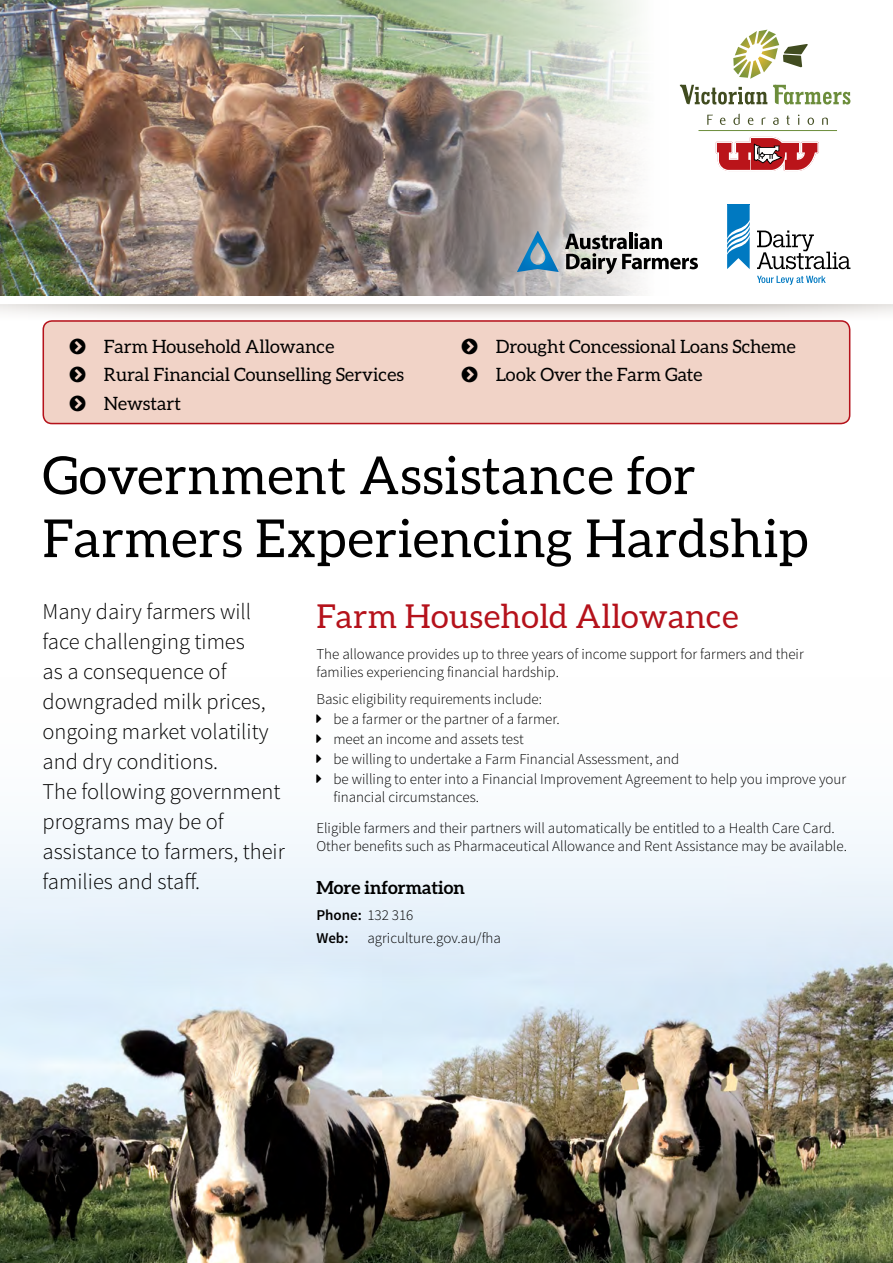
<style>
.page{position:relative;width:893px;height:1263px;background:#fff}
.page>*{position:absolute;margin:0;border:0;box-sizing:border-box;transform-origin:0 0}
.t1{font:52.5px/63px "Aleo";letter-spacing:.01em;color:#000}
.t2{font:33px "Aleo";letter-spacing:.01em;color:#b5121b}
.t3{font:300 22.5px/30px "Source Sans Pro";color:#000}
.t4{font:18.3px/28.5px "Aleo";color:#000}
.t5{font:700 18px "Aleo";color:#000}
.t6{font:300 15px/20.1px "Source Sans Pro";color:#000}
.t7{font:600 15px/22.2px "Source Sans Pro";color:#000}
.s1{font-weight:300}
</style>
<div class="page">
<img style="left:0;top:835px;width:893px;height:428px">
<img style="left:0;top:0;width:643px;height:296px">
<svg style="left:0;top:304px;width:893px;height:17px"></svg>
<svg style="left:716px;top:137px;width:103px;height:34px"></svg>
<svg style="left:707px;top:115px;width:6px;height:10px"></svg>
<svg style="left:720px;top:118px;width:5px;height:7px"></svg>
<svg style="left:733px;top:114px;width:7px;height:11px"></svg>
<svg style="left:748px;top:118px;width:5px;height:7px"></svg>
<svg style="left:762px;top:117px;width:4px;height:8px"></svg>
<svg style="left:773px;top:118px;width:5px;height:7px"></svg>
<svg style="left:786px;top:115px;width:4px;height:10px"></svg>
<svg style="left:807px;top:118px;width:7px;height:7px"></svg>
<svg style="left:822px;top:117px;width:6px;height:8px"></svg>
<svg style="left:680px;top:85px;width:87px;height:20px"></svg>
<svg style="left:773px;top:85px;width:77px;height:20px"></svg>
<hr style="left:698px;top:130px;width:139px;height:1px;background:#6c8d3b">
<svg style="left:733px;top:30px;width:75px;height:49px"></svg>
<div style="left:43px;top:321px;width:807px;height:102px;background:#f1d3c7;border-radius:9px"></div>
<div style="left:43px;top:320px;width:807px;height:104px;border:2px solid #b5121b;border-radius:9px"></div>
<svg style="left:517px;top:231px;width:42px;height:41px;background:#799fb7"></svg>
<svg style="left:565px;top:233px;width:133px;height:41px"></svg>
<svg style="left:757px;top:230px;width:93px;height:39px"></svg>
<svg style="left:757px;top:276px;width:69px;height:9px"></svg>
<svg style="left:727px;top:204px;width:23px;height:65px"></svg>
<p class="t4" style="left:104px;top:332px;width:302px">Farm Household Allowance<br>Rural Financial Counselling Services<br>Newstart</p>
<p class="t4" style="left:496px;top:332px;width:302px">Drought Concessional Loans Scheme<br>Look Over the Farm Gate</p>
<h1 class="t1" style="left:43px;top:443px;width:767px">Government Assistance for<br>Farmers Experiencing Hardship</h1>
<h3 class="t3" style="left:43px;top:596px;width:244px">Many dairy farmers will face challenging times<br>as a consequence of downgraded milk prices, ongoing market volatility and dry conditions.<br>The following government programs may be of assistance to farmers, their families and staff.</h3>
<h2 class="t2" style="left:316px;top:598px;width:424px">Farm Household Allowance</h2>
<p class="t6" style="left:316px;top:645px;width:489px;line-height:18px">The allowance provides up to three years of income support for farmers and their families experiencing financial hardship.</p>
<p class="t6" style="left:333px;top:689px;width:514px;text-indent:-17px">Basic eligibility requirements include:<br>be a farmer or the partner of a farmer.<br>meet an income and assets test<br>be willing to undertake a Farm Financial Assessment, and<br>be willing to enter into a Financial Improvement Agreement to help you improve your</p>
<p class="t6" style="left:316px;top:782px;width:520px;line-height:30.8px;text-indent:17px">financial circumstances.<br>Eligible farmers and their partners will automatically be entitled to a Health Care Card.</p>
<p class="t6" style="left:316px;top:836px;width:532px">Other benefits such as Pharmaceutical Allowance and Rent Assistance may be available.</p>
<p class="t5" style="left:316px;top:877px;width:150px">More information</p>
<p class="t7" style="left:316px;top:905px;width:99px">Phone: <span class="s1">132 316<br></span>Web:</p>
<p class="t6" style="left:367px;top:928px;width:135px">agriculture.gov.au/fha</p>
</div>
